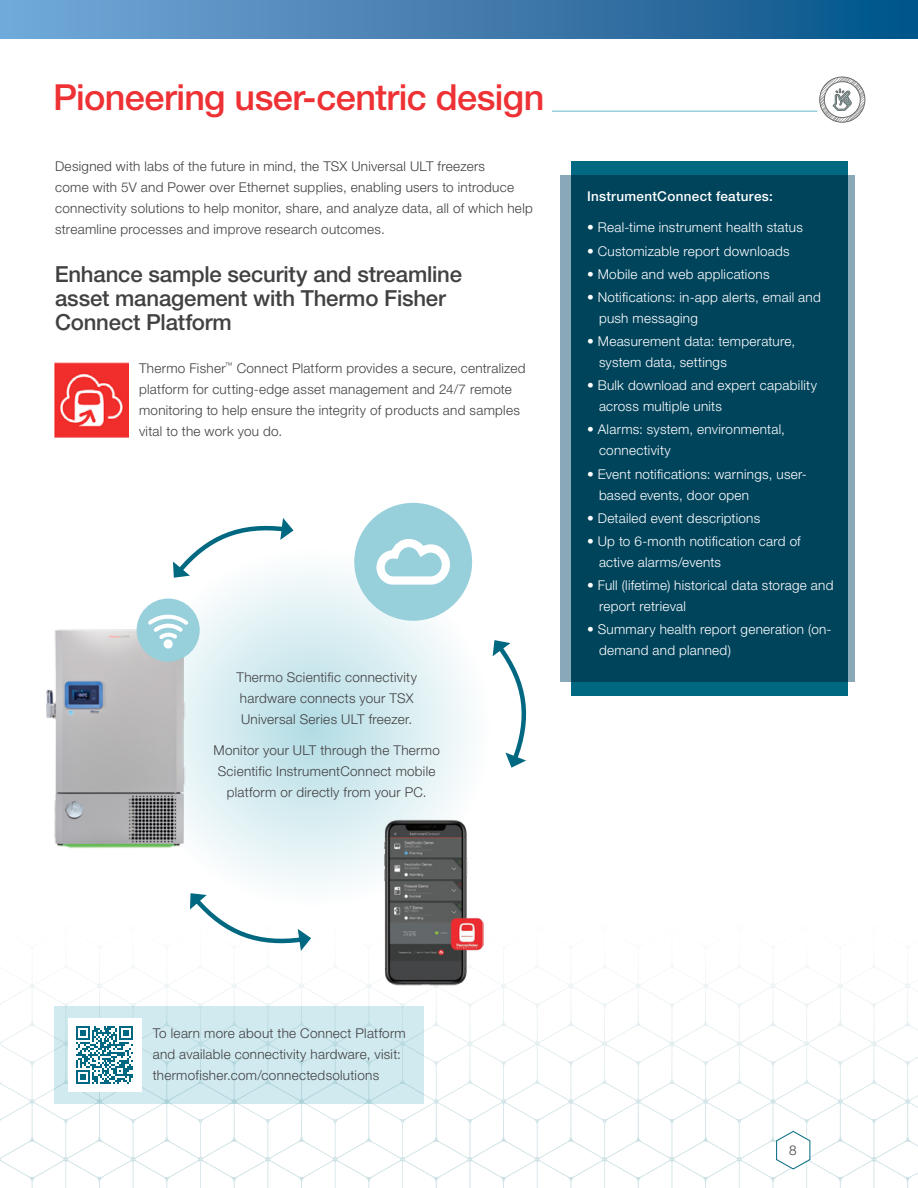
<style>
.page{position:relative;width:918px;height:1188px;background:#fff}
.page>*{position:absolute;margin:0;border:0;box-sizing:border-box;transform-origin:0 0}
.t1{font:500 36px "Helvetica Neue LTW1 G";letter-spacing:-.015em;color:#ee3134}
.t2{font:500 22.2px/24px "Helvetica Neue LTW1 G";letter-spacing:-.01em;color:#414042}
.t3{font:300 13.5px/21px "Helvetica Neue LTW1 G";letter-spacing:.02em;color:#414042}
.t4{font:300 13.5px/21px "Helvetica Neue LTW1 G";letter-spacing:.02em;color:#fff}
.t5{font:500 13.5px "Helvetica Neue LTW1 G";letter-spacing:.025em;color:#fff}
</style>
<div class="page">
<div style="left:0;top:0;width:918px;height:39px;background:linear-gradient(to right,#79a9d9,#085387)"></div>
<svg style="left:132px;top:548px;width:359px;height:359px"></svg>
<img style="left:54px;top:363px;width:74px;height:74px">
<div style="left:571px;top:161px;width:277px;height:535px;background:#006880"></div>
<div style="left:561px;top:175px;width:294px;height:507px;background:#00445c"></div>
<img style="left:46px;top:611px;width:160px;height:248px">
<div style="left:354px;top:503px;width:118px;height:118px;background:#97d0db;border-radius:50%"></div>
<svg style="left:376px;top:539px;width:74px;height:46px"></svg>
<svg style="left:173px;top:518px;width:121px;height:60px"></svg>
<svg style="left:493px;top:640px;width:34px;height:128px"></svg>
<div style="left:137px;top:599px;width:63px;height:63px;background:#97d0db;border-radius:50%"></div>
<svg style="left:144px;top:614px;width:48px;height:38px"></svg>
<img style="left:383px;top:819px;width:85px;height:74px">
<svg style="left:819px;top:77px;width:46px;height:46px"></svg>
<hr style="left:552px;top:110px;width:265px;height:2px;background:#97d0db">
<svg style="left:0;top:893px;width:918px;height:295px"></svg>
<h1 class="t1" style="left:53px;top:76px;width:493px">Pioneering user-centric design</h1>
<p class="t3" style="left:55px;top:156px;width:479px">Designed with labs of the future in mind, the TSX Universal ULT freezers<br>come with 5V and Power over Ethernet supplies, enabling users to introduce connectivity solutions to help monitor, share, and analyze data, all of which help streamline processes and improve research outcomes.</p>
<h2 class="t2" style="left:55px;top:262px;width:409px">Enhance sample security and streamline asset management with Thermo Fisher<br>Connect Platform</h2>
<p class="t3" style="left:139px;top:357px;width:388px">Thermo Fisher<sup>™</sup> Connect Platform provides a secure, centralized platform for cutting-edge asset management and 24/7 remote monitoring to help ensure the integrity of products and samples vital to the work you do.</p>
<p class="t3" style="left:236px;top:666px;width:182px">Thermo Scientific connectivity hardware connects your TSX<br>Universal Series ULT freezer.</p>
<p class="t3" style="left:213px;top:740px;width:228px;text-align:center">Monitor your ULT through the Thermo<br>Scientific InstrumentConnect mobile platform or directly from your PC.</p>
<p class="t5" style="left:587px;top:188px;width:187px">InstrumentConnect features:</p>
<p class="t4" style="left:587px;top:217px;width:217px">• Real-time instrument health status</p>
<p class="t4" style="left:587px;top:240px;width:204px">• Customizable report downloads</p>
<p class="t4" style="left:587px;top:263px;width:184px">• Mobile and web applications</p>
<p class="t4" style="left:599px;top:287px;width:223px;text-indent:-12px">• Notifications: in-app alerts, email and push messaging</p>
<p class="t4" style="left:599px;top:331px;width:198px;text-indent:-12px">• Measurement data: temperature, system data, settings</p>
<p class="t4" style="left:599px;top:375px;width:219px;text-indent:-12px">• Bulk download and expert capability across multiple units</p>
<p class="t4" style="left:599px;top:419px;width:187px;text-indent:-12px">• Alarms: system, environmental, connectivity</p>
<p class="t4" style="left:599px;top:463px;width:209px;text-indent:-12px">• Event notifications: warnings, user&shy;based events, door open</p>
<p class="t4" style="left:587px;top:507px;width:175px">• Detailed event descriptions</p>
<p class="t4" style="left:599px;top:531px;width:203px;text-indent:-12px">• Up to 6-month notification card of active alarms/events</p>
<p class="t4" style="left:599px;top:575px;width:236px;text-indent:-12px">• Full (lifetime) historical data storage and report retrieval</p>
<p class="t4" style="left:599px;top:619px;width:234px;text-indent:-12px">• Summary health report generation (on&shy;demand and planned)</p>
<p class="t3" style="left:153px;top:1023px;width:255px">To learn more about the Connect Platform and available connectivity hardware, visit: thermofisher.com/connectedsolutions</p>
<p class="t3" style="left:789px;top:1140px;width:9px">8</p>
</div>
